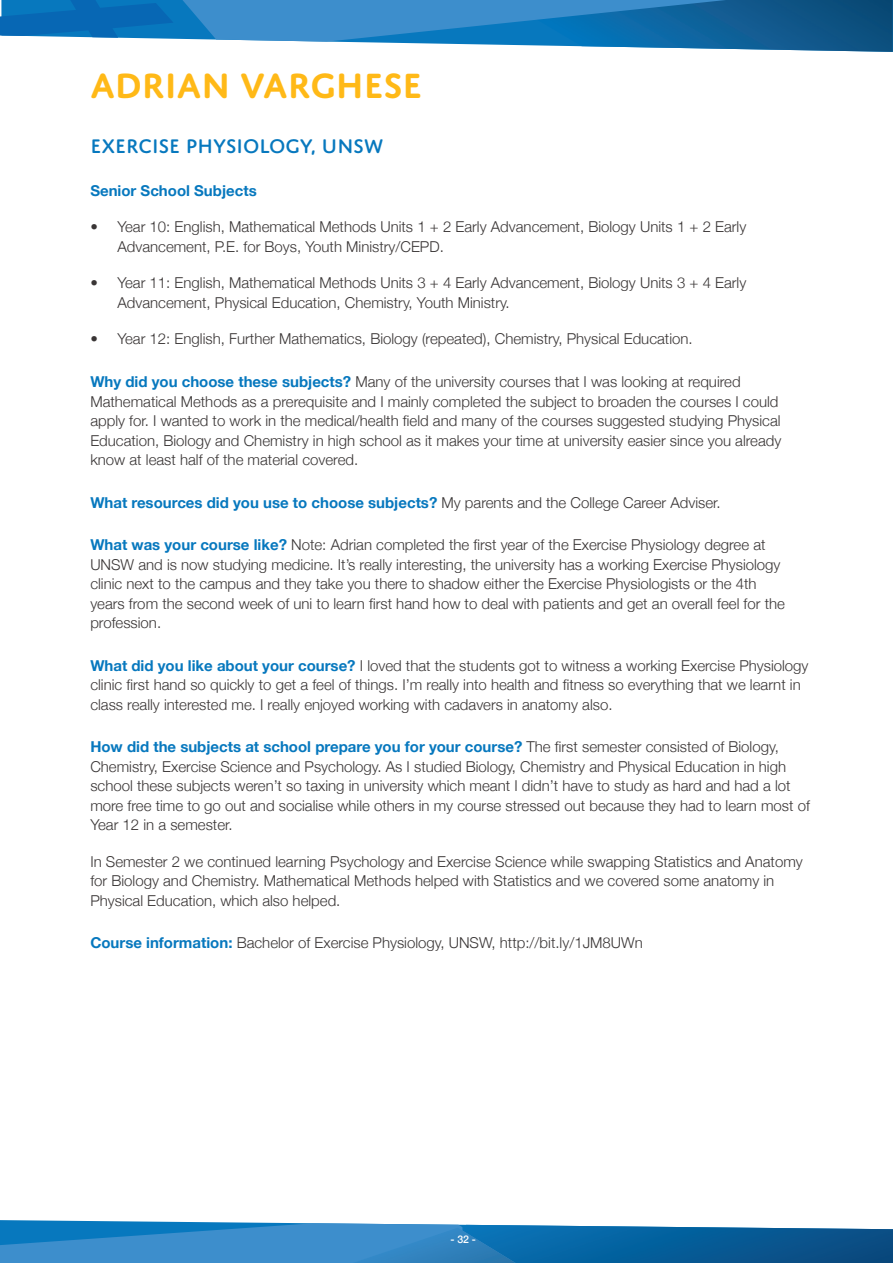
<style>
.page{position:relative;width:893px;height:1263px;background:#fff}
.page>*{position:absolute;margin:0;border:0;box-sizing:border-box;transform-origin:0 0}
.t1{font:600 37.5px "Domus Titling";color:#ffb917}
.t2{font:500 21px "Domus Titling";color:#0778be}
.t3{font:300 15px/19.5px "Helvetica Neue";color:#393535}
.t4{font:700 15px "Helvetica Neue";color:#0778be}
.t5{font:500 10.5px "Helvetica Neue";color:#fff}
.s1{font-weight:700;color:#0778be}
.s2{font-weight:300;color:#393535}
</style>
<div class="page">
<svg style="left:351px;top:42px;width:137px;height:3px"></svg>
<img style="left:488px;top:0;width:405px;height:52px">
<svg style="left:0;top:0;width:845px;height:42px;background:#257bb9"></svg>
<svg style="left:0;top:1220px;width:480px;height:43px;background:#3d91cc"></svg>
<img style="left:462px;top:1225px;width:431px;height:38px">
<img style="left:318px;top:1228px;width:217px;height:35px">
<h1 class="t1" style="left:90px;top:64px;width:334px">ADRIAN VARGHESE</h1>
<h2 class="t2" style="left:90px;top:135px;width:295px">EXERCISE PHYSIOLOGY, UNSW</h2>
<p class="t4" style="left:90px;top:179px;width:168px">Senior School Subjects</p>
<p class="t3" style="left:117px;top:216px;width:630px;text-indent:-27px">• Year 10: English, Mathematical Methods Units 1 + 2 Early Advancement, Biology Units 1 + 2 Early<br>Advancement, P.E. for Boys, Youth Ministry/CEPD.</p>
<p class="t3" style="left:117px;top:272px;width:630px;text-indent:-27px">• Year 11: English, Mathematical Methods Units 3 + 4 Early Advancement, Biology Units 3 + 4 Early<br>Advancement, Physical Education, Chemistry, Youth Ministry.</p>
<p class="t3" style="left:90px;top:328px;width:604px">• Year 12: English, Further Mathematics, Biology (repeated), Chemistry, Physical Education.</p>
<p class="t3" style="left:90px;top:371px;width:692px"><span class="s1">Why did you choose these subjects?</span> Many of the university courses that I was looking at required Mathematical Methods as a prerequisite and I mainly completed the subject to broaden the courses I could apply for. I wanted to work in the medical/health field and many of the courses suggested studying Physical Education, Biology and Chemistry in high school as it makes your time at university easier since you already know at least half of the material covered.</p>
<p class="t4" style="left:90px;top:490px;width:632px">What resources did you use to choose subjects? <span class="s2">My parents and the College Career Adviser.</span></p>
<p class="t3" style="left:90px;top:534px;width:696px"><span class="s1">What was your course like?</span> Note: Adrian completed the first year of the Exercise Physiology degree at UNSW and is now studying medicine. It’s really interesting, the university has a working Exercise Physiology clinic next to the campus and they take you there to shadow either the Exercise Physiologists or the 4th years from the second week of uni to learn first hand how to deal with patients and get an overall feel for the profession.</p>
<p class="t3" style="left:90px;top:654px;width:720px"><span class="s1">What did you like about your course?</span> I loved that the students got to witness a working Exercise Physiology clinic first hand so quickly to get a feel of things. I’m really into health and fitness so everything that we learnt in class really interested me. I really enjoyed working with cadavers in anatomy also.</p>
<p class="t3" style="left:90px;top:736px;width:721px"><span class="s1">How did the subjects at school prepare you for your course?</span> The first semester consisted of Biology, Chemistry, Exercise Science and Psychology. As I studied Biology, Chemistry and Physical Education in high school these subjects weren’t so taxing in university which meant I didn’t have to study as hard and had a lot more free time to go out and socialise while others in my course stressed out because they had to learn most of Year 12 in a semester.</p>
<p class="t3" style="left:90px;top:850px;width:714px">In Semester 2 we continued learning Psychology and Exercise Science while swapping Statistics and Anatomy for Biology and Chemistry. Mathematical Methods helped with Statistics and we covered some anatomy in<br>Physical Education, which also helped.</p>
<p class="t3" style="left:90px;top:932px;width:554px"><span class="s1">Course information:</span> Bachelor of Exercise Physiology, UNSW, http://bit.ly/1JM8UWn</p>
<p class="t5" style="left:450px;top:1231px;width:27px">- 32 -</p>
</div>
